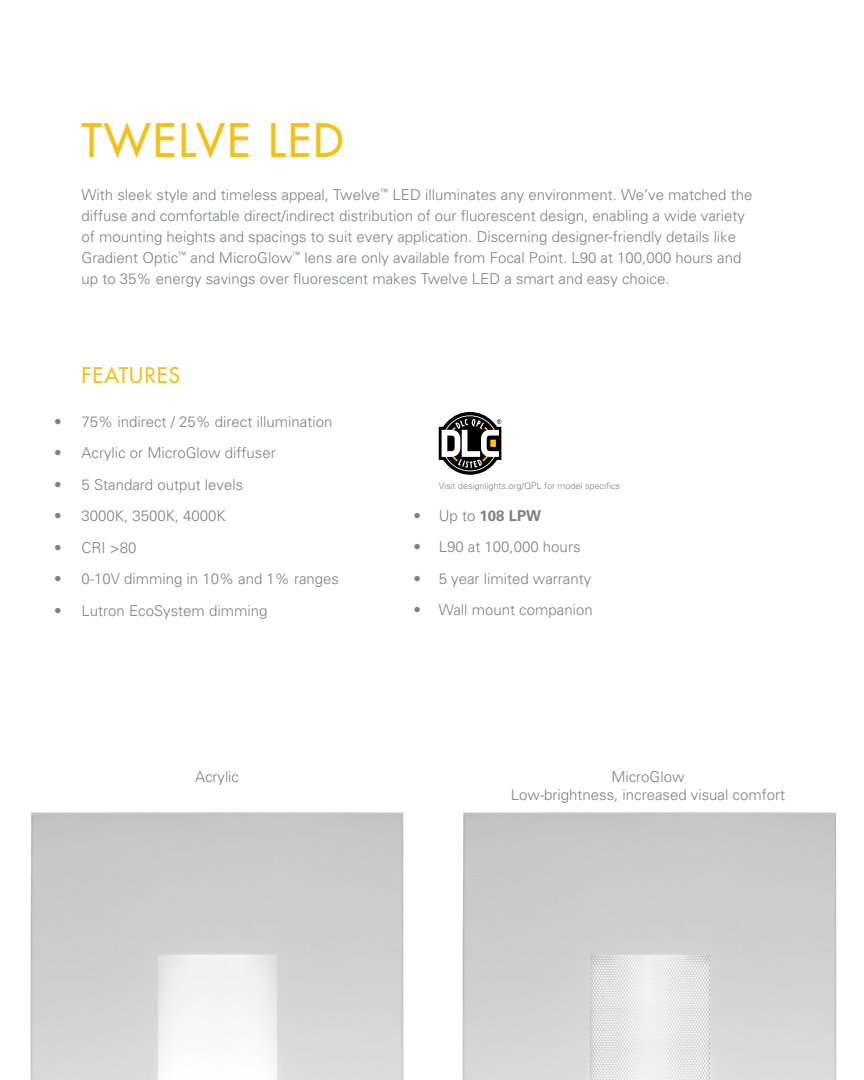
<style>
.page{position:relative;width:864px;height:1080px;background:#fff}
.page>*{position:absolute;margin:0;border:0;box-sizing:border-box;transform-origin:0 0}
.t1{font:45px "Futura";letter-spacing:.05em;color:#f3c118}
.t2{font:21px "Futura";letter-spacing:.05em;color:#f3c118}
.t3{font:300 15px/31.5px "Univers";color:#7e8083}
.t4{font:300 9px "Univers";color:#7e8083}
.s1{font-weight:700}
</style>
<div class="page">
<img style="left:30px;top:812px;width:807px;height:268px">
<svg style="left:439px;top:412px;width:62px;height:63px"></svg>
<h1 class="t1" style="left:82px;top:111px;width:263px">TWELVE LED</h1>
<p class="t3" style="left:82px;top:184px;width:672px;line-height:21px">With sleek style and timeless appeal, Twelve<sup>™</sup> LED illuminates any environment. We’ve matched the diffuse and comfortable direct/indirect distribution of our fluorescent design, enabling a wide variety of mounting heights and spacings to suit every application. Discerning designer-friendly details like Gradient Optic<sup>™</sup> and MicroGlow<sup>™</sup> lens are only available from Focal Point. L90 at 100,000 hours and up to 35% energy savings over fluorescent makes Twelve LED a smart and easy choice.</p>
<p class="t3" style="left:54px;top:405px;width:9px;text-align:justify">• • • • • • •</p>
<h2 class="t2" style="left:82px;top:362px;width:100px">FEATURES</h2>
<p class="t3" style="left:82px;top:405px;width:259px">75% indirect / 25% direct illumination<br>Acrylic or MicroGlow diffuser<br>5 Standard output levels<br>3000K, 3500K, 4000K<br>CRI &gt;80<br>0-10V dimming in 10% and 1% ranges<br>Lutron EcoSystem dimming</p>
<p class="t3" style="left:414px;top:499px;width:9px;text-align:justify">• • • •</p>
<p class="t4" style="left:439px;top:481px;width:183px">Visit designlights.org/QPL for model specifics</p>
<p class="t3" style="left:439px;top:499px;width:155px">Up to <span class="s1">108 LPW<br></span>L90 at 100,000 hours<br>5 year limited warranty<br>Wall mount companion</p>
<p class="t3" style="left:195px;top:761px;width:46px">Acrylic</p>
<p class="t3" style="left:511px;top:767px;width:276px;line-height:18px;text-align:center">MicroGlow<br>Low-brightness, increased visual comfort</p>
</div>
